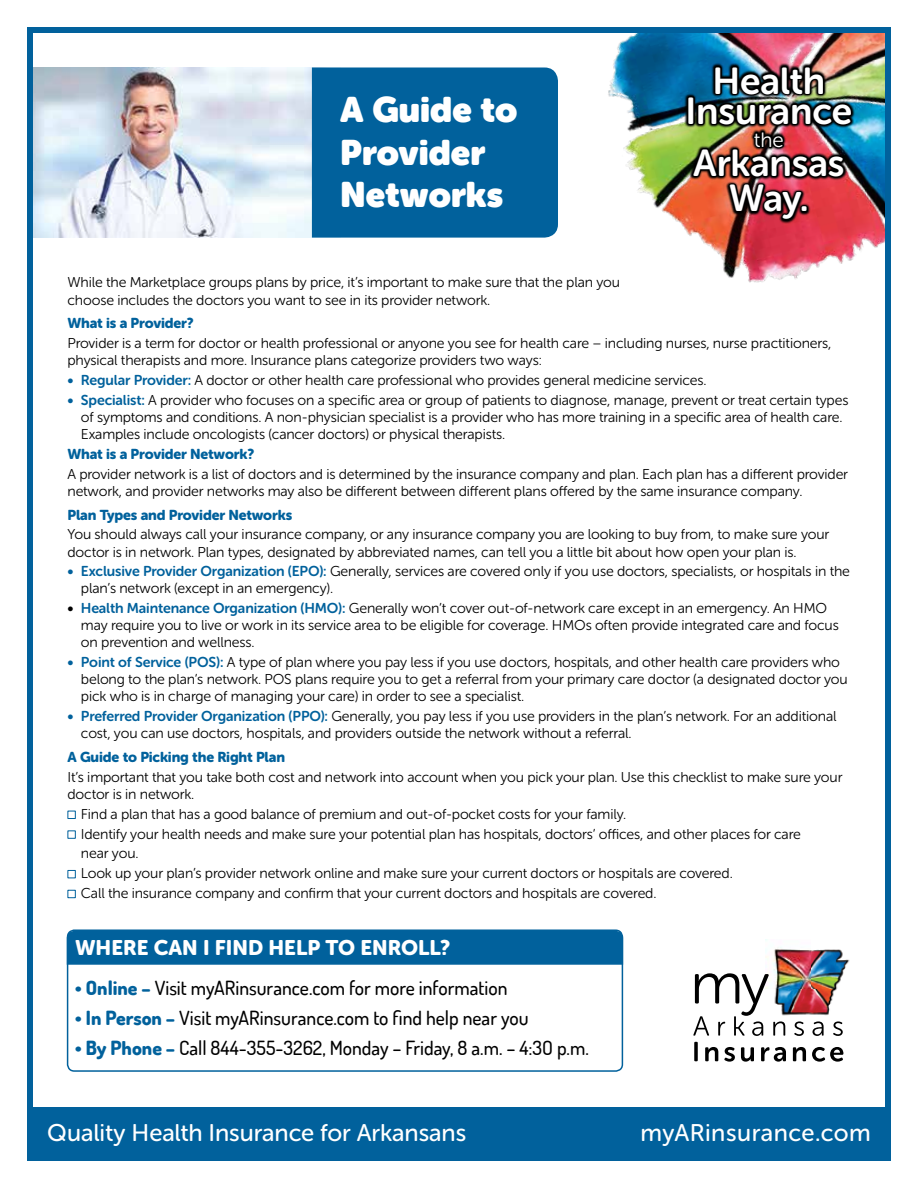
<style>
.page{position:relative;width:918px;height:1188px;background:#fff}
.page>*{position:absolute;margin:0;border:0;box-sizing:border-box;transform-origin:0 0}
.t1{font:37.35px/30.2px "Museo Sans Rounded 700";letter-spacing:-.005em;color:#fff;text-align:center}
.t2{font:35.1px/42.2px "Museo Sans W01 Rounded 1000";color:#fff}
.t3{font:24px "Museo Sans Rounded 500";color:#fff}
.t4{font:24px "Museo Sans Rounded 500";letter-spacing:.02em;color:#fff}
.t5{font:21px "Museo Sans Rounded 900";letter-spacing:.005em;color:#fff}
.t6{font:20.7px "Museo Sans Rounded 300";color:#fff}
.t7{font:500 19.5px "Dosis";color:#000}
.t8{font:14.25px/17.1px "Museo Sans Rounded 300";letter-spacing:-.01em;color:#000}
.t9{font:14.25px "Museo Sans Rounded 900";letter-spacing:-.01em;color:#01619c}
.s1{font-family:"Museo Sans Rounded 700";color:#01619c}
.s2{font-family:"Museo Sans Rounded 700"}
.s3{font-weight:800;color:#01619c}
</style>
<div class="page">
<img style="left:34px;top:68px;width:278px;height:170px">
<div style="left:312px;top:68px;width:246px;height:170px;background:#01619c"></div>
<div style="left:66px;top:930px;width:558px;height:35px;background:#01619c"></div>
<div style="left:67px;top:929px;width:556px;height:143px;border:2px solid #01619c;border-radius:7px"></div>
<img style="left:766px;top:939px;width:84px;height:77px">
<svg style="left:694px;top:1042px;width:4px;height:19px"></svg>
<svg style="left:705px;top:1047px;width:13px;height:14px"></svg>
<svg style="left:724px;top:1047px;width:11px;height:15px"></svg>
<svg style="left:741px;top:1047px;width:13px;height:15px"></svg>
<svg style="left:761px;top:1047px;width:25px;height:15px"></svg>
<svg style="left:793px;top:1047px;width:13px;height:14px"></svg>
<svg style="left:812px;top:1047px;width:31px;height:15px"></svg>
<svg style="left:693px;top:973px;width:92px;height:63px"></svg>
<svg style="left:794px;top:1021px;width:10px;height:15px"></svg>
<svg style="left:813px;top:1021px;width:11px;height:15px"></svg>
<svg style="left:833px;top:1021px;width:10px;height:15px"></svg>
<div style="left:27px;top:1107px;width:864px;height:54px;background:#01619c"></div>
<div style="left:68px;top:811px;width:8px;height:8px;border:1px solid #01619c"></div>
<div style="left:68px;top:830px;width:8px;height:9px;border:1px solid #01619c"></div>
<div style="left:68px;top:870px;width:8px;height:8px;border:1px solid #01619c"></div>
<div style="left:68px;top:890px;width:8px;height:8px;border:1px solid #01619c"></div>
<img style="left:608px;top:34px;width:276px;height:249px">
<div style="left:27px;top:27px;width:864px;height:1134px;border:6px solid #01619c"></div>
<svg style="left:684px;top:63px;width:171px;height:161px;background:#8f7060"></svg>
<div style="left:687px;top:96px;width:8px;height:29px;border:3px solid #000;border-radius:2px"></div>
<img style="left:690px;top:64px;width:164px;height:158px">
<div style="left:801px;top:205px;width:7px;height:8px;border:3px solid #000;border-radius:2px"></div>
<h2 class="t2" style="left:340px;top:89px;width:179px">A Guide to<br>Provider<br>Networks</h2>
<h1 class="t1" style="left:686px;top:66px;width:168px">Health<br>Insurance</h1>
<h3 class="t6" style="left:754px;top:128px;width:31px">the</h3>
<h1 class="t1" style="left:693px;top:145px;width:153px;line-height:35.4px">Arkansas<br>Way.</h1>
<p class="t8" style="left:68px;top:274px;width:554px">While the Marketplace groups plans by price, it’s important to make sure that the plan you choose includes the doctors you want to see in its provider network.</p>
<p class="t9" style="left:68px;top:315px;width:128px">What is a Provider?</p>
<p class="t8" style="left:68px;top:335px;width:765px">Provider is a term for doctor or health professional or anyone you see for health care – including nurses, nurse practitioners, physical therapists and more. Insurance plans categorize providers two ways:</p>
<p class="t8" style="left:68px;top:372px;width:641px"><span class="s1">• Regular Provider:</span> A doctor or other health care professional who provides general medicine services.</p>
<p class="t8" style="left:81px;top:392px;width:769px;text-indent:-13px"><span class="s1">• Specialist:</span> A provider who focuses on a specific area or group of patients to diagnose, manage, prevent or treat certain types of symptoms and conditions. A non-physician specialist is a provider who has more training in a specific area of health care.<br>Examples include oncologists (cancer doctors) or physical therapists.</p>
<p class="t9" style="left:68px;top:446px;width:188px">What is a Provider Network?</p>
<p class="t8" style="left:68px;top:465px;width:782px">A provider network is a list of doctors and is determined by the insurance company and plan. Each plan has a different provider network, and provider networks may also be different between different plans offered by the same insurance company.</p>
<p class="t9" style="left:68px;top:507px;width:226px">Plan Types and Provider Networks</p>
<p class="t8" style="left:68px;top:526px;width:763px">You should always call your insurance company, or any insurance company you are looking to buy from, to make sure your doctor is in network. Plan types, designated by abbreviated names, can tell you a little bit about how open your plan is.</p>
<p class="t8" style="left:81px;top:563px;width:771px;text-indent:-13px"><span class="s1">• Exclusive Provider Organization (EPO):</span> Generally, services are covered only if you use doctors, specialists, or hospitals in the plan’s network (except in an emergency).</p>
<p class="t8" style="left:81px;top:600px;width:759px;text-indent:-13px"><span class="s2">•</span> <span class="s1">Health Maintenance Organization (HMO):</span> Generally won’t cover out-of-network care except in an emergency. An HMO may require you to live or work in its service area to be eligible for coverage. HMOs often provide integrated care and focus on prevention and wellness.</p>
<p class="t8" style="left:81px;top:654px;width:768px;text-indent:-13px"><span class="s1">• Point of Service (POS):</span> A type of plan where you pay less if you use doctors, hospitals, and other health care providers who belong to the plan’s network. POS plans require you to get a referral from your primary care doctor (a designated doctor you pick who is in charge of managing your care) in order to see a specialist.</p>
<p class="t8" style="left:81px;top:708px;width:757px;text-indent:-13px"><span class="s1">• Preferred Provider Organization (PPO):</span> Generally, you pay less if you use providers in the plan’s network. For an additional cost, you can use doctors, hospitals, and providers outside the network without a referral.</p>
<p class="t9" style="left:68px;top:749px;width:219px">A Guide to Picking the Right Plan</p>
<p class="t8" style="left:68px;top:769px;width:777px">It’s important that you take both cost and network into account when you pick your plan. Use this checklist to make sure your doctor is in network.</p>
<p class="t8" style="left:81px;top:804px;width:721px;line-height:19.8px">Find a plan that has a good balance of premium and out-of-pocket costs for your family.<br>Identify your health needs and make sure your potential plan has hospitals, doctors’ offices, and other places for care near you.<br>Look up your plan’s provider network online and make sure your current doctors or hospitals are covered.<br>Call the insurance company and confirm that your current doctors and hospitals are covered.</p>
<h3 class="t5" style="left:75px;top:936px;width:377px">WHERE CAN I FIND HELP TO ENROLL?</h3>
<h3 class="t7" style="left:75px;top:975px;width:434px"><span class="s3">• Online –</span> Visit myARinsurance.com for more information</h3>
<h3 class="t7" style="left:75px;top:1005px;width:455px"><span class="s3">• In Person –</span> Visit myARinsurance.com to find help near you</h3>
<h3 class="t7" style="left:75px;top:1035px;width:515px"><span class="s3">• By Phone –</span> Call 844-355-3262, Monday – Friday, 8 a.m. – 4:3O p.m.</h3>
<h3 class="t3" style="left:47px;top:1120px;width:421px">Quality Health Insurance for Arkansans</h3>
<h3 class="t4" style="left:641px;top:1120px;width:232px">myARinsurance.com</h3>
</div>
